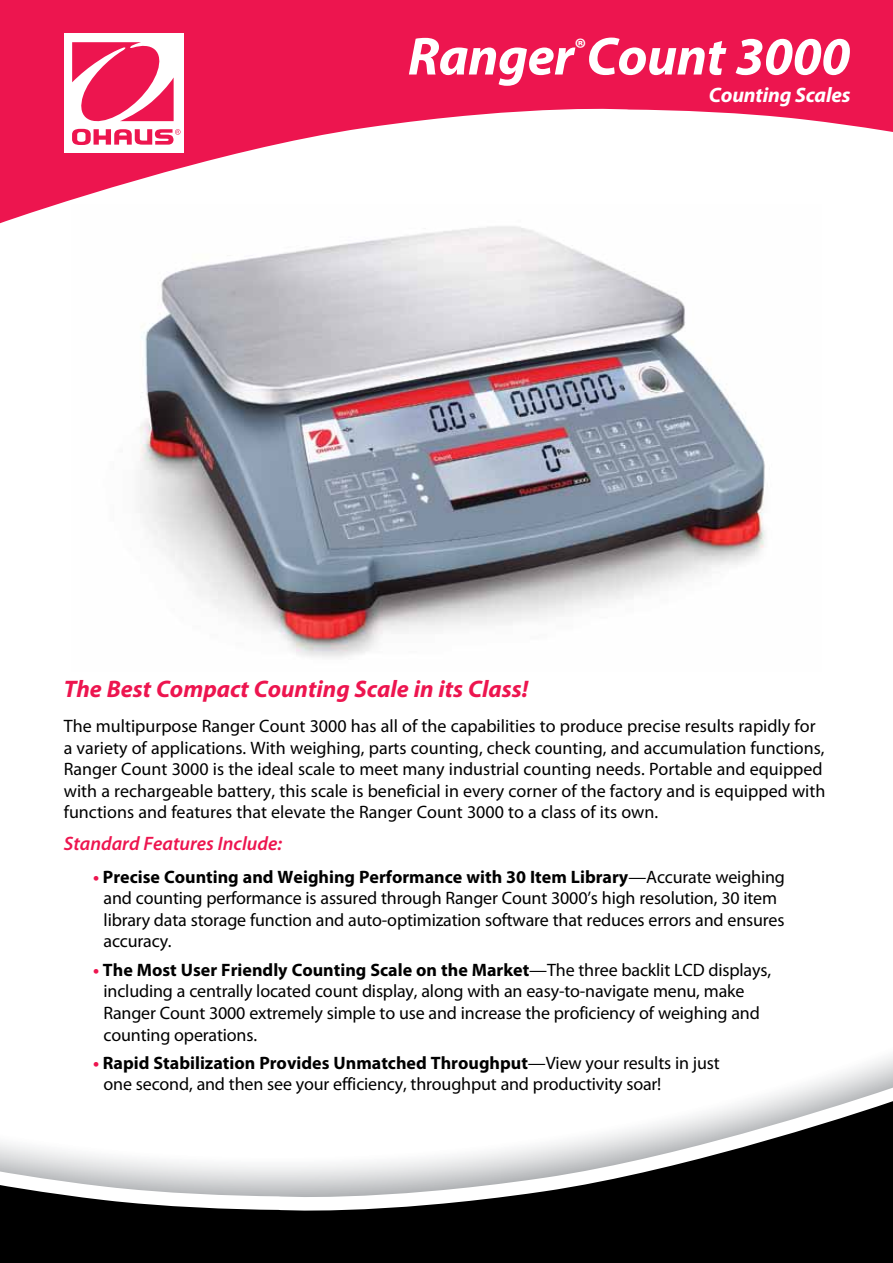
<style>
.page{position:relative;width:893px;height:1263px;background:#fff}
.page>*{position:absolute;margin:0;border:0;box-sizing:border-box;transform-origin:0 0}
.t1{font:italic 700 54px "Myriad Pro";letter-spacing:-.01em;color:#fff}
.t2{font:italic 700 24px "Myriad Pro";color:#ed154f}
.t3{font:italic 700 21px "Myriad Pro";letter-spacing:-.01em;color:#fff}
.t4{font:italic 600 19.5px "Myriad Pro";color:#ed154f}
.t5{font:18px/21.6px "Myriad Pro";color:#000}
.s1{font-weight:700;color:#ed154f}
.s2{font-weight:700}
</style>
<div class="page">
<img style="left:139px;top:233px;width:626px;height:425px">
<svg style="left:0;top:0;width:893px;height:233px;fill:#ed154f"></svg>
<div style="left:64px;top:34px;width:119px;height:119px;background:#fff"></div>
<svg style="left:72px;top:42px;width:109px;height:103px"></svg>
<svg style="left:792px;top:1071px;width:101px;height:14px"></svg>
<svg style="left:0;top:1085px;width:893px;height:178px"></svg>
<h1 class="t1" style="left:408px;top:21px;width:444px">Ranger<sup>®</sup>Count 3000</h1>
<p class="t3" style="left:709px;top:81px;width:143px">Counting Scales</p>
<h2 class="t2" style="left:64px;top:674px;width:466px">The Best Compact Counting Scale in its Class!</h2>
<p class="t5" style="left:64px;top:715px;width:763px">The multipurpose Ranger Count 3000 has all of the capabilities to produce precise results rapidly for a variety of applications. With weighing, parts counting, check counting, and accumulation functions, Ranger Count 3000 is the ideal scale to meet many industrial counting needs. Portable and equipped with a rechargeable battery, this scale is beneficial in every corner of the factory and is equipped with functions and features that elevate the Ranger Count 3000 to a class of its own.</p>
<p class="t4" style="left:64px;top:831px;width:220px">Standard Features Include:</p>
<p class="t5" style="left:104px;top:865px;width:683px;text-indent:-11px"><span class="s1">•</span> <span class="s2">Precise Counting and Weighing Performance with 30 Item Library</span>—Accurate weighing and counting performance is assured through Ranger Count 3000’s high resolution, 30 item library data storage function and auto-optimization software that reduces errors and ensures accuracy.</p>
<p class="t5" style="left:104px;top:958px;width:669px;text-indent:-11px"><span class="s1">•</span> <span class="s2">The Most User Friendly Counting Scale on the Market</span>—The three backlit LCD displays, including a centrally located count display, along with an easy-to-navigate menu, make Ranger Count 3000 extremely simple to use and increase the proficiency of weighing and counting operations.</p>
<p class="t5" style="left:104px;top:1052px;width:618px;text-indent:-11px"><span class="s1">•</span> <span class="s2">Rapid Stabilization Provides Unmatched Throughput</span>—View your results in just one second, and then see your efficiency, throughput and productivity soar!</p>
</div>
